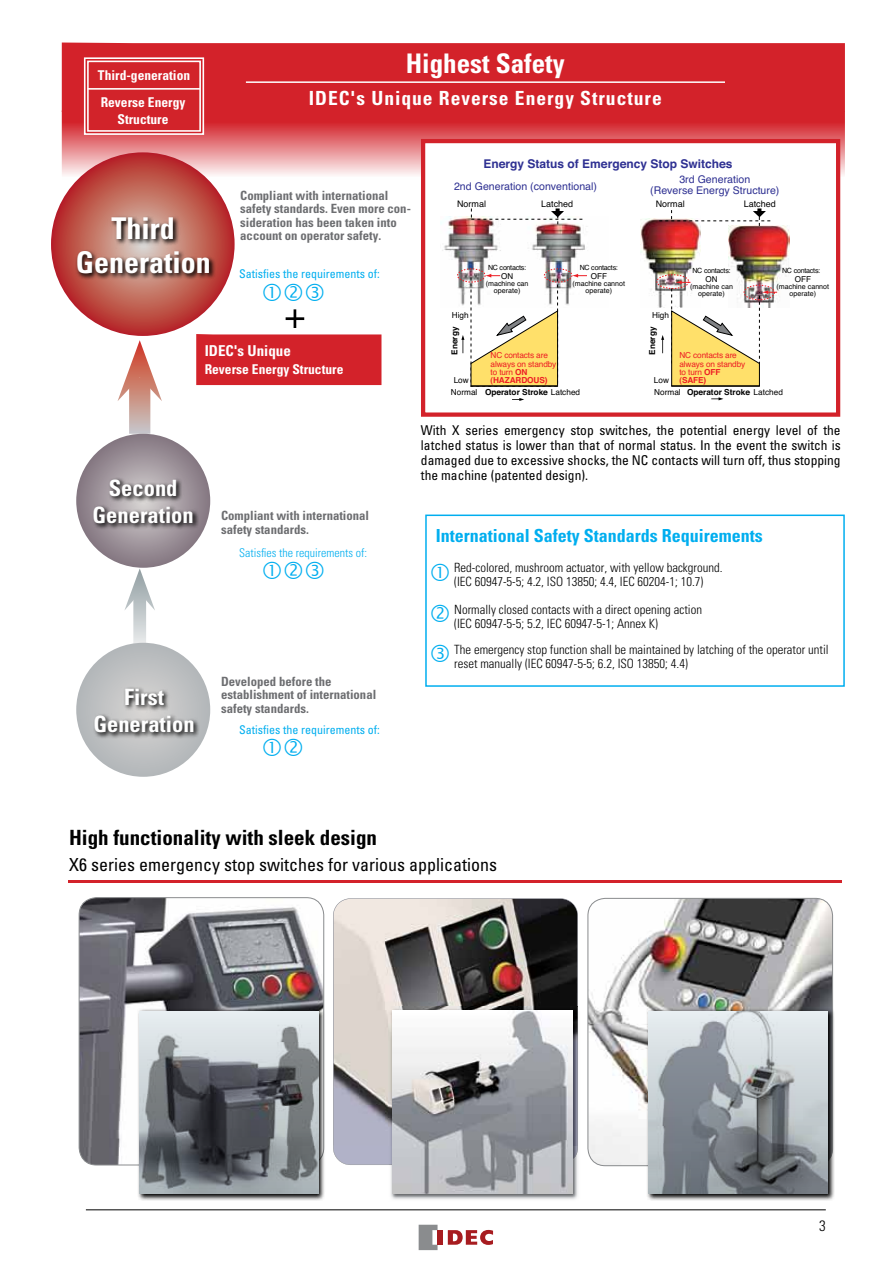
<style>
.page{position:relative;width:893px;height:1263px;background:#fff}
.page>*{position:absolute;margin:0;border:0;box-sizing:border-box;transform-origin:0 0}
.t1{font:700 condensed 30px/34.5px "Univers LT Std";color:#fff;text-align:center}
.t2{font:700 condensed 27px "Univers LT Std";color:#fff}
.t3{font:700 condensed 22.5px/27px "Univers LT Std";color:#fff;text-align:center}
.t4{font:700 condensed 21px "Univers LT Std";color:#000}
.t5{font:700 condensed 19.5px "Univers LT Std";letter-spacing:.05em;color:#fff}
.t6{font:condensed 18px "Univers LT Std";color:#000}
.t7{font:700 condensed 18px "Univers LT Std";color:#00aeef}
.t8{font:700 condensed 15px "Univers LT Std";color:#fff}
.t9{font:300 condensed 15px "Univers LT Std";color:#000}
.t10{font:condensed 13.5px/15px "Univers LT Std";color:#000;text-align:justify}
.t11{font:700 condensed 13.5px/27.8px "Univers LT Std";color:#fff}
.t12{font:300 condensed 12.75px/14.2px "Univers LT Std";color:#000}
.t13{font:700 condensed 12.75px/13.5px "Univers LT Std";color:#6d6e71}
.t14{font:condensed 12px "Univers LT Std";color:#00aeef}
.t15{font:700 12px "Helvetica";color:#2e3092}
.t16{font:300 condensed 12px "Univers LT Std";color:#00aeef}
.t17{font:10.65px/10.5px "Helvetica";color:#2e3092;text-align:center}
.t18{font:9px "Helvetica";color:#000}
.t19{font:8.25px/8.2px "Helvetica";letter-spacing:-.015em;color:#ed1d24}
.t20{font:700 8.25px "Helvetica";color:#000}
.t21{font:8.25px "Helvetica";color:#000}
.t22{font:8.1px "Helvetica";color:#000}
.t23{font:7.2px/7.2px "Helvetica";color:#000;text-align:center}
.t24{font:7.2px "Helvetica";letter-spacing:-.03em;color:#000}
.s1{font-weight:700}
.s2{font-weight:400}
</style>
<div class="page">
<div style="left:62px;top:43px;width:783px;height:68px;background:#d3222a"></div>
<svg style="left:62px;top:111px;width:783px;height:69px;background:#e0666b"></svg>
<svg style="left:129px;top:401px;width:21px;height:33px"></svg>
<svg style="left:118px;top:340px;width:44px;height:61px"></svg>
<svg style="left:133px;top:611px;width:13px;height:33px"></svg>
<svg style="left:124px;top:568px;width:31px;height:43px"></svg>
<div style="left:425px;top:514px;width:420px;height:173px;border:2px solid #00aeef"></div>
<hr style="left:86px;top:1209px;width:740px;height:1px;background:#000">
<svg style="left:419px;top:1225px;width:19px;height:25px"></svg>
<div style="left:438px;top:1230px;width:5px;height:15px;background:#a71c20"></div>
<svg style="left:448px;top:1230px;width:45px;height:15px"></svg>
<hr style="left:68px;top:880px;width:774px;height:3px;background:#d3222a">
<svg style="left:51px;top:152px;width:184px;height:184px;background:#bd4d46"></svg>
<svg style="left:76px;top:434px;width:134px;height:134px;background:#958991"></svg>
<div style="left:76px;top:643px;width:134px;height:134px;background:#b9bcbe;border-radius:67px"></div>
<svg style="left:75px;top:215px;width:141px;height:65px;background:#9d695f"></svg>
<svg style="left:92px;top:477px;width:107px;height:53px;background:#868083"></svg>
<svg style="left:94px;top:686px;width:105px;height:53px"></svg>
<div style="left:196px;top:334px;width:185px;height:51px;background:#d3222a"></div>
<hr style="left:246px;top:81px;width:479px;height:2px;background:#fff">
<svg style="left:286px;top:309px;width:18px;height:19px"></svg>
<svg style="left:83px;top:57px;width:122px;height:79px;background:#d5353c"></svg>
<div style="left:87px;top:61px;width:114px;height:71px;border:2px solid #fff"></div>
<hr style="left:88px;top:88px;width:112px;height:2px;background:#fff">
<div style="left:421px;top:139px;width:419px;height:278px;background:#fff;border:4px solid #d3222a"></div>
<img style="left:729px;top:226px;width:60px;height:69px">
<img style="left:641px;top:219px;width:60px;height:89px">
<img style="left:441px;top:217px;width:146px;height:89px">
<svg style="left:461px;top:335px;width:3px;height:18px"></svg>
<svg style="left:512px;top:398px;width:12px;height:3px"></svg>
<svg style="left:471px;top:208px;width:114px;height:17px"></svg>
<div style="left:457px;top:268px;width:28px;height:14px;border:1px dashed #ed1d24;border-radius:50%"></div>
<svg style="left:470px;top:274px;width:88px;height:113px"></svg>
<div style="left:544px;top:268px;width:28px;height:14px;border:1px dashed #ed1d24;border-radius:50%"></div>
<svg style="left:572px;top:274px;width:15px;height:4px"></svg>
<svg style="left:659px;top:208px;width:112px;height:18px"></svg>
<div style="left:656px;top:274px;width:33px;height:15px;border:1px dashed #ed1d24;border-radius:50%"></div>
<svg style="left:661px;top:335px;width:3px;height:18px"></svg>
<svg style="left:671px;top:280px;width:106px;height:107px"></svg>
<svg style="left:711px;top:397px;width:12px;height:3px"></svg>
<img style="left:588px;top:898px;width:245px;height:268px">
<img style="left:79px;top:898px;width:245px;height:267px">
<svg style="left:137px;top:1008px;width:188px;height:193px;background:#969797"></svg>
<img style="left:139px;top:1011px;width:179px;height:183px">
<svg style="left:646px;top:1008px;width:188px;height:193px;background:#8a8b8b"></svg>
<img style="left:649px;top:1011px;width:179px;height:183px">
<svg style="left:333px;top:898px;width:245px;height:267px;background:#8f8a89"></svg>
<img style="left:390px;top:1165px;width:188px;height:35px">
<img style="left:389px;top:1007px;width:189px;height:158px">
<img style="left:392px;top:1010px;width:181px;height:184px">
<p class="t11" style="left:98px;top:61px;width:94px">Third-generation<br>Reverse Energy</p>
<p class="t11" style="left:118px;top:105px;width:53px">Structure</p>
<h1 class="t1" style="left:76px;top:211px;width:137px">Third<br>Generation</h1>
<h2 class="t2" style="left:406px;top:47px;width:161px">Highest Safety</h2>
<h3 class="t5" style="left:309px;top:86px;width:354px">IDEC's Unique Reverse Energy Structure</h3>
<p class="t13" style="left:240px;top:188px;width:172px">Compliant with international safety standards. Even more con&shy;sideration has been taken into account on operator safety.</p>
<p class="t14" style="left:239px;top:266px;width:142px">Satisfies the requirements of:</p>
<p class="t15" style="left:484px;top:156px;width:250px">Energy Status of Emergency Stop Switches</p>
<p class="t17" style="left:454px;top:181px;width:144px">2nd Generation (conventional)</p>
<p class="t17" style="left:650px;top:175px;width:131px">3rd Generation<br>(Reverse Energy Structure)</p>
<p class="t18" style="left:457px;top:198px;width:30px">Normal</p>
<p class="t18" style="left:541px;top:198px;width:34px">Latched</p>
<p class="t18" style="left:656px;top:198px;width:30px">Normal</p>
<p class="t18" style="left:744px;top:198px;width:34px">Latched</p>
<p class="t24" style="left:488px;top:263px;width:39px">NC contacts:</p>
<p class="t24" style="left:580px;top:263px;width:39px">NC contacts:</p>
<p class="t23" style="left:572px;top:280px;width:54px">(machine cannot operate)</p>
<p class="t22" style="left:501px;top:270px;width:14px">ON</p>
<p class="t22" style="left:591px;top:270px;width:18px">OFF</p>
<p class="t23" style="left:486px;top:280px;width:44px">(machine can operate)</p>
<p class="t24" style="left:693px;top:265px;width:39px">NC contacts:</p>
<p class="t24" style="left:782px;top:265px;width:39px">NC contacts:</p>
<p class="t23" style="left:776px;top:283px;width:54px">(machine cannot operate)</p>
<p class="t22" style="left:795px;top:273px;width:18px">OFF</p>
<p class="t22" style="left:705px;top:273px;width:14px">ON</p>
<p class="t23" style="left:690px;top:283px;width:44px">(machine can operate)</p>
<p class="t21" style="left:452px;top:310px;width:18px">High</p>
<p class="t21" style="left:652px;top:310px;width:18px">High</p>
<p class="t8" style="left:205px;top:341px;width:88px">IDEC's Unique</p>
<p class="t11" style="left:205px;top:355px;width:140px">Reverse Energy Structure</p>
<h3 class="t3" style="left:93px;top:475px;width:103px">Second<br>Generation</h3>
<p class="t13" style="left:221px;top:509px;width:150px">Compliant with international safety standards.</p>
<p class="t16" style="left:239px;top:546px;width:129px">Satisfies the requirements of:</p>
<h3 class="t3" style="left:93px;top:684px;width:103px">First<br>Generation</h3>
<p class="t13" style="left:221px;top:674px;width:157px">Developed before the establishment of international safety standards.</p>
<p class="t14" style="left:239px;top:722px;width:142px">Satisfies the requirements of:</p>
<p class="t20" style="left:449px;top:355px;width:29px;rotate:-90deg">Energy</p>
<p class="t21" style="left:454px;top:374px;width:17px">Low</p>
<p class="t19" style="left:490px;top:352px;width:67px">NC contacts are always on standby to turn <span class="s1">ON (HAZARDOUS)</span></p>
<p class="t20" style="left:647px;top:355px;width:29px;rotate:-90deg">Energy</p>
<p class="t21" style="left:654px;top:374px;width:17px">Low</p>
<p class="t19" style="left:679px;top:352px;width:67px">NC contacts are always on standby to turn <span class="s1">OFF (SAFE)</span></p>
<p class="t20" style="left:485px;top:387px;width:97px">Operator Stroke <span class="s2">atched</span></p>
<p class="t21" style="left:451px;top:387px;width:28px">Normal</p>
<p class="t21" style="left:551px;top:387px;width:6px">L</p>
<p class="t20" style="left:654px;top:387px;width:130px"><span class="s2">Normal</span> Operator Stroke <span class="s2">Latched</span></p>
<p class="t10" style="left:421px;top:422px;width:421px">With X series emergency stop switches, the potential energy level of the latched status is lower than that of normal status. In the event the switch is damaged due to excessive shocks, the NC contacts will turn off, thus stopping the machine (patented design).</p>
<h3 class="t7" style="left:436px;top:524px;width:329px">International Safety Standards Requirements</h3>
<p class="t12" style="left:454px;top:560px;width:270px">Red-colored, mushroom actuator, with yellow background. (IEC 60947-5-5; 4.2, ISO 13850; 4.4, IEC 60204-1; 10.7)</p>
<p class="t12" style="left:454px;top:602px;width:249px">Normally closed contacts with a direct opening action (IEC 60947-5-5; 5.2, IEC 60947-5-1; Annex K)</p>
<p class="t12" style="left:454px;top:642px;width:376px">The emergency stop function shall be maintained by latching of the operator until reset manually (IEC 60947-5-5; 6.2, ISO 13850; 4.4)</p>
<h3 class="t4" style="left:69px;top:824px;width:310px">High functionality with sleek design</h3>
<h3 class="t6" style="left:69px;top:853px;width:429px">X6 series emergency stop switches for various applications</h3>
<p class="t9" style="left:819px;top:1217px;width:8px">3</p>
</div>
